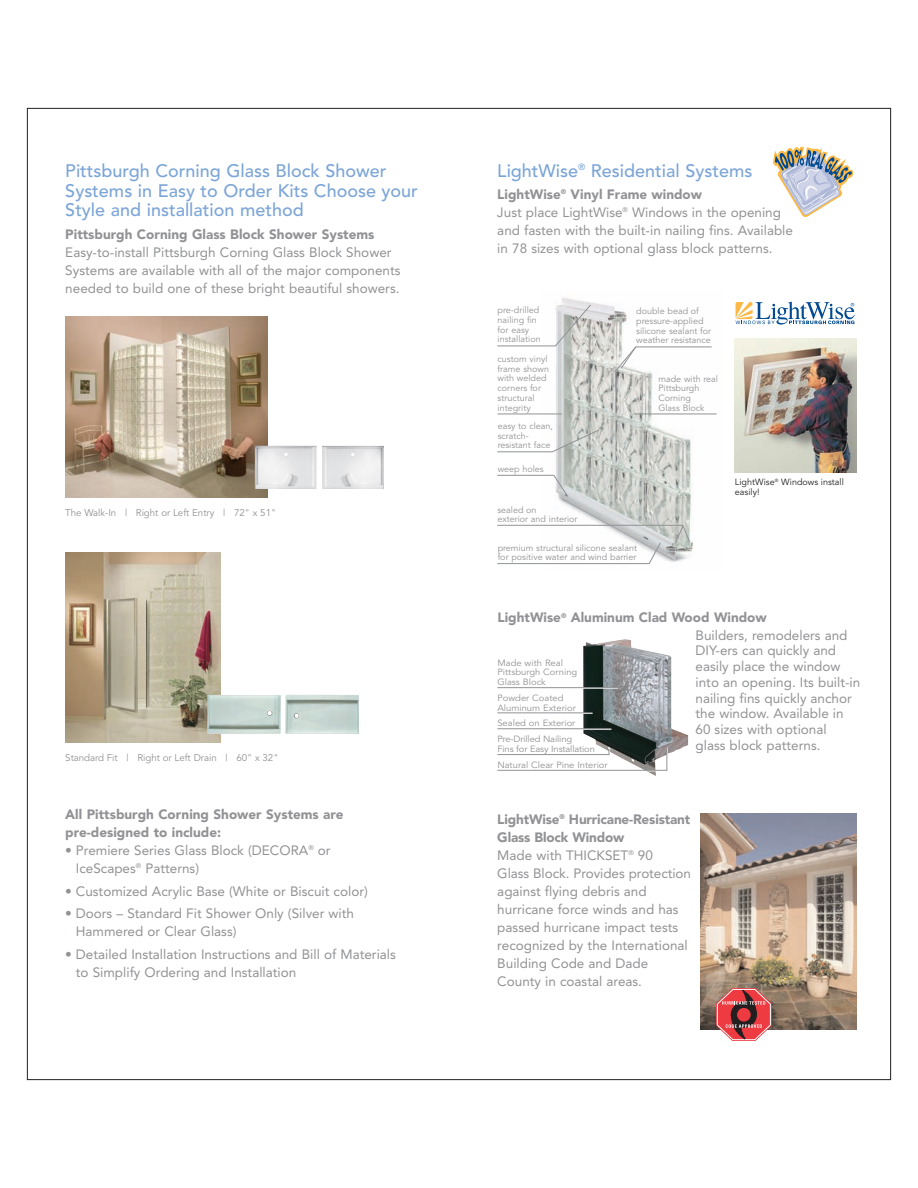
<style>
.page{position:relative;width:918px;height:1188px;background:#fff}
.page>*{position:absolute;margin:0;border:0;box-sizing:border-box;transform-origin:0 0}
.t1{font:500 18px/19.5px "Avenir";color:#7ca5d7}
.t2{font:13.5px/18px "Avenir";color:#919295}
.t3{font:900 13.5px/17.2px "Avenir";color:#919295}
.t4{font:9.75px "Avenir";letter-spacing:-.005em;color:#919295}
.t5{font:9px/9.8px "Avenir";color:#919295}
.t6{font:9px/9.8px "Avenir";color:#919295;scale:1.05 1}
.t7{font:9px/9.8px "Avenir";color:#231f20}
.s1{font-weight:900}
.s2{font-weight:400}
</style>
<div class="page">
<img style="left:65px;top:316px;width:203px;height:182px">
<img style="left:322px;top:446px;width:62px;height:43px">
<img style="left:255px;top:446px;width:62px;height:43px">
<img style="left:65px;top:553px;width:155px;height:190px">
<img style="left:544px;top:298px;width:173px;height:267px">
<svg style="left:497px;top:304px;width:95px;height:43px"></svg>
<hr style="left:497px;top:414px;width:65px;height:1px;background:#919295">
<hr style="left:634px;top:414px;width:83px;height:1px;background:#919295">
<svg style="left:615px;top:346px;width:97px;height:25px"></svg>
<svg style="left:497px;top:429px;width:103px;height:24px"></svg>
<svg style="left:497px;top:475px;width:71px;height:21px"></svg>
<img style="left:735px;top:338px;width:121px;height:134px">
<svg style="left:736px;top:302px;width:119px;height:23px"></svg>
<svg style="left:773px;top:146px;width:81px;height:71px"></svg>
<img style="left:700px;top:813px;width:157px;height:217px">
<svg style="left:716px;top:988px;width:56px;height:53px;background:#c55e60"></svg>
<svg style="left:497px;top:525px;width:194px;height:39px"></svg>
<hr style="left:497px;top:754px;width:112px;height:1px;background:#919295">
<hr style="left:497px;top:687px;width:121px;height:1px;background:#919295">
<hr style="left:497px;top:712px;width:96px;height:1px;background:#919295">
<hr style="left:497px;top:728px;width:114px;height:1px;background:#919295">
<hr style="left:497px;top:770px;width:170px;height:1px;background:#919295">
<svg style="left:583px;top:639px;width:105px;height:137px"></svg>
<img style="left:207px;top:695px;width:74px;height:39px">
<img style="left:285px;top:695px;width:74px;height:39px">
<h1 class="t1" style="left:65px;top:163px;width:354px">Pittsburgh Corning Glass Block Shower<br>Systems in Easy to Order Kits Choose your<br>Style and installation method</h1>
<p class="t3" style="left:65px;top:227px;width:311px">Pittsburgh Corning Glass Block Shower Systems</p>
<p class="t2" style="left:65px;top:244px;width:337px">Easy-to-install Pittsburgh Corning Glass Block Shower<br>Systems are available with all of the major components needed to build one of these bright beautiful showers.</p>
<p class="t4" style="left:65px;top:509px;width:212px">The Walk-In | Right or Left Entry | 72" x 51"</p>
<p class="t4" style="left:65px;top:753px;width:215px">Standard Fit | Right or Left Drain | 60" x 32"</p>
<p class="t3" style="left:65px;top:807px;width:280px;line-height:18px">All Pittsburgh Corning Shower Systems are pre-designed to include:</p>
<p class="t2" style="left:76px;top:843px;width:256px;text-indent:-11px">• Premiere Series Glass Block (DECORA<sup>®</sup> or<br>IceScapes<sup>®</sup> Patterns)</p>
<p class="t2" style="left:65px;top:883px;width:304px">• Customized Acrylic Base (White or Biscuit color)</p>
<p class="t2" style="left:76px;top:906px;width:280px;text-indent:-11px">• Doors – Standard Fit Shower Only (Silver with<br>Hammered or Clear Glass)</p>
<p class="t2" style="left:76px;top:946px;width:322px;text-indent:-11px">• Detailed Installation Instructions and Bill of Materials to Simplify Ordering and Installation</p>
<h1 class="t1" style="left:497px;top:162px;width:257px">LightWise<sup>®</sup> Residential Systems</h1>
<p class="t2" style="left:497px;top:187px;width:297px"><span class="s1">LightWise</span><sup>®</sup> <span class="s1">Vinyl Frame window<br></span>Just place LightWise<sup>®</sup> Windows in the opening and fasten with the built-in nailing fins. Available in 78 sizes with optional glass block patterns.</p>
<p class="t5" style="left:498px;top:306px;width:45px">pre-drilled nailing fin for easy installation</p>
<p class="t5" style="left:498px;top:355px;width:53px">custom vinyl frame shown with welded corners for structural integrity</p>
<p class="t5" style="left:498px;top:422px;width:57px">easy to clean, scratch&shy;resistant face</p>
<p class="t5" style="left:498px;top:465px;width:48px">weep holes</p>
<p class="t5" style="left:497px;top:505px;width:82px">sealed on<br>exterior and interior</p>
<p class="t5" style="left:636px;top:307px;width:76px">double bead of pressure-applied silicone sealant for weather resistance</p>
<p class="t5" style="left:658px;top:374px;width:61px">made with real<br>Pittsburgh<br>Corning<br>Glass Block</p>
<p class="t5" style="left:498px;top:543px;width:141px">premium structural silicone sealant for positive water and wind barrier</p>
<p class="t7" style="left:735px;top:478px;width:110px">LightWise<sup>®</sup> Windows install easily!</p>
<p class="t3" style="left:696px;top:610px;width:154px;text-indent:-198px">LightWise<sup>®</sup> Aluminum Clad Wood Window<br><span class="s2">Builders, remodelers and</span></p>
<p class="t2" style="left:696px;top:644px;width:166px;line-height:15.8px">DIY-ers can quickly and easily place the window into an opening. Its built-in nailing fins quickly anchor the window. Available in<br>60 sizes with optional<br>glass block patterns.</p>
<p class="t6" style="left:497px;top:658px;width:78px">Made with Real<br>Pittsburgh Corning<br>Glass Block</p>
<p class="t6" style="left:497px;top:694px;width:76px">Powder Coated<br>Aluminum Exterior</p>
<p class="t6" style="left:497px;top:716px;width:76px;line-height:15.8px">Sealed on Exterior<br>Pre-Drilled Nailing</p>
<p class="t6" style="left:497px;top:742px;width:107px;line-height:15.8px">Fins for Easy Installation<br>Natural Clear Pine Interior</p>
<p class="t2" style="left:497px;top:811px;width:195px"><span class="s1">LightWise</span><sup>®</sup> <span class="s1">Hurricane-Resistant<br>Glass Block Window<br></span>Made with THICKSET<sup>®</sup> 90<br>Glass Block. Provides protection against flying debris and hurricane force winds and has passed hurricane impact tests recognized by the International<br>Building Code and Dade<br>County in coastal areas.</p>
</div>
